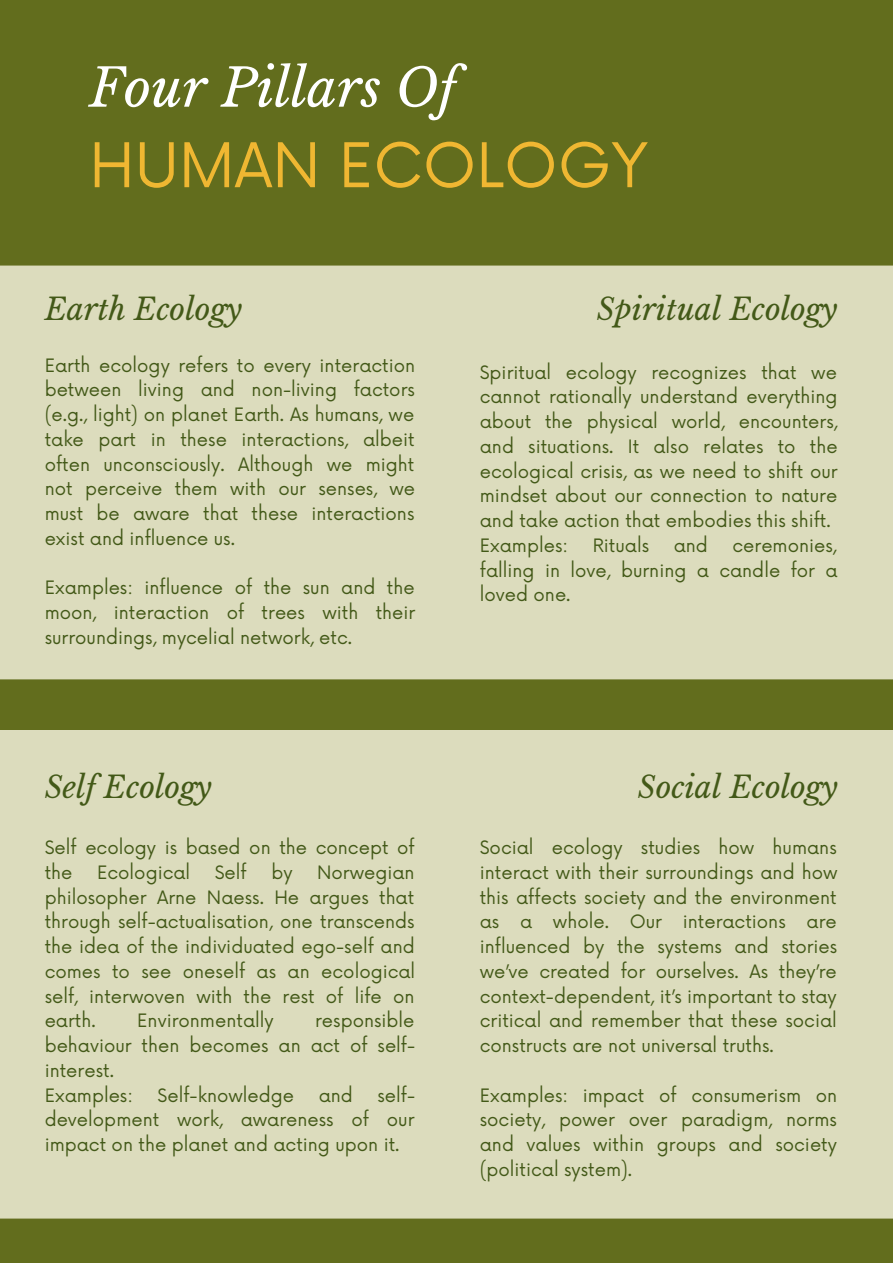
<style>
.page{position:relative;width:893px;height:1264px;background:#fff}
.page>*{position:absolute;margin:0;border:0;box-sizing:border-box;transform-origin:0 0}
.t1{font:60px "Now";color:#efb732}
.t2{font:italic 52.5px "Libre Baskerville";color:#fff}
.t3{font:italic 30px "Libre Baskerville";color:#435918}
.t4{font:18px/24.8px "Now";color:#435918;text-align:justify}
</style>
<div class="page">
<div style="left:0;top:0;width:892px;height:1262px;background:#626d1d"></div>
<div style="left:0;top:265px;width:892px;height:414px;background:#dcdcbd"></div>
<div style="left:0;top:730px;width:892px;height:488px;background:#dcdcbd"></div>
<h2 class="t2" style="left:89px;top:56px;width:368px">Four Pillars Of</h2>
<h1 class="t1" style="left:89px;top:132px;width:560px">HUMAN ECOLOGY</h1>
<h3 class="t3" style="left:45px;top:291px;width:199px">Earth Ecology</h3>
<p class="t4" style="left:45px;top:353px;width:372px">Earth ecology refers to every interaction between living and non-living factors (e.g., light) on planet Earth. As humans, we take part in these interactions, albeit often unconsciously. Although we might not perceive them with our senses, we must be aware that these interactions exist and influence us.</p>
<p class="t4" style="left:45px;top:576px;width:372px">Examples: influence of the sun and the moon, interaction of trees with their surroundings, mycelial network, etc.</p>
<h3 class="t3" style="left:597px;top:291px;width:242px">Spiritual Ecology</h3>
<p class="t4" style="left:479px;top:361px;width:359px;text-align:left">Spiritual ecology recognizes that we cannot rationally understand everything about the physical world, encounters, and situations. It also relates to the ecological crisis, as we need to shift our mindset about our connection to nature and take action that embodies this shift.<br>Examples:</p>
<p class="t4" style="left:592px;top:534px;width:58px">Rituals</p>
<p class="t4" style="left:673px;top:534px;width:36px">and</p>
<p class="t4" style="left:479px;top:534px;width:359px;text-indent:253px">ceremonies, falling in love, burning a candle for a loved one.</p>
<h3 class="t3" style="left:45px;top:769px;width:169px">Self Ecology</h3>
<h3 class="t3" style="left:637px;top:769px;width:201px">Social Ecology</h3>
<p class="t4" style="left:45px;top:836px;width:371px">Self ecology is based on the concept of the</p>
<p class="t4" style="left:97px;top:860px;width:95px">Ecological</p>
<p class="t4" style="left:215px;top:860px;width:34px">Self</p>
<p class="t4" style="left:271px;top:860px;width:23px">by</p>
<p class="t4" style="left:45px;top:860px;width:372px;text-indent:272px">Norwegian philosopher Arne Naess. He argues that through self-actualisation, one transcends the idea of the individuated ego-self and comes to see oneself as an ecological self, interwoven with the rest of life on earth.</p>
<p class="t4" style="left:45px;top:1009px;width:372px;text-align:left;text-indent:270px">responsible behaviour then becomes an act of self&shy;interest.<br>Examples:</p>
<p class="t4" style="left:137px;top:1009px;width:138px">Environmentally</p>
<p class="t4" style="left:45px;top:1083px;width:372px;text-indent:333px">self&shy;development work, awareness of our impact on the planet and acting upon it.</p>
<p class="t4" style="left:157px;top:1083px;width:138px">Self-knowledge</p>
<p class="t4" style="left:319px;top:1083px;width:36px">and</p>
<p class="t4" style="left:479px;top:836px;width:359px">Social ecology studies how humans interact with their surroundings and how this affects society and the environment as a whole. Our interactions are influenced by the systems and stories we’ve created for ourselves. As they’re context-dependent, it’s important to stay critical and remember that these social constructs are not universal truths.</p>
<p class="t4" style="left:479px;top:1083px;width:359px">Examples: impact of consumerism on society, power over paradigm, norms and values within groups and society (political system).</p>
</div>
